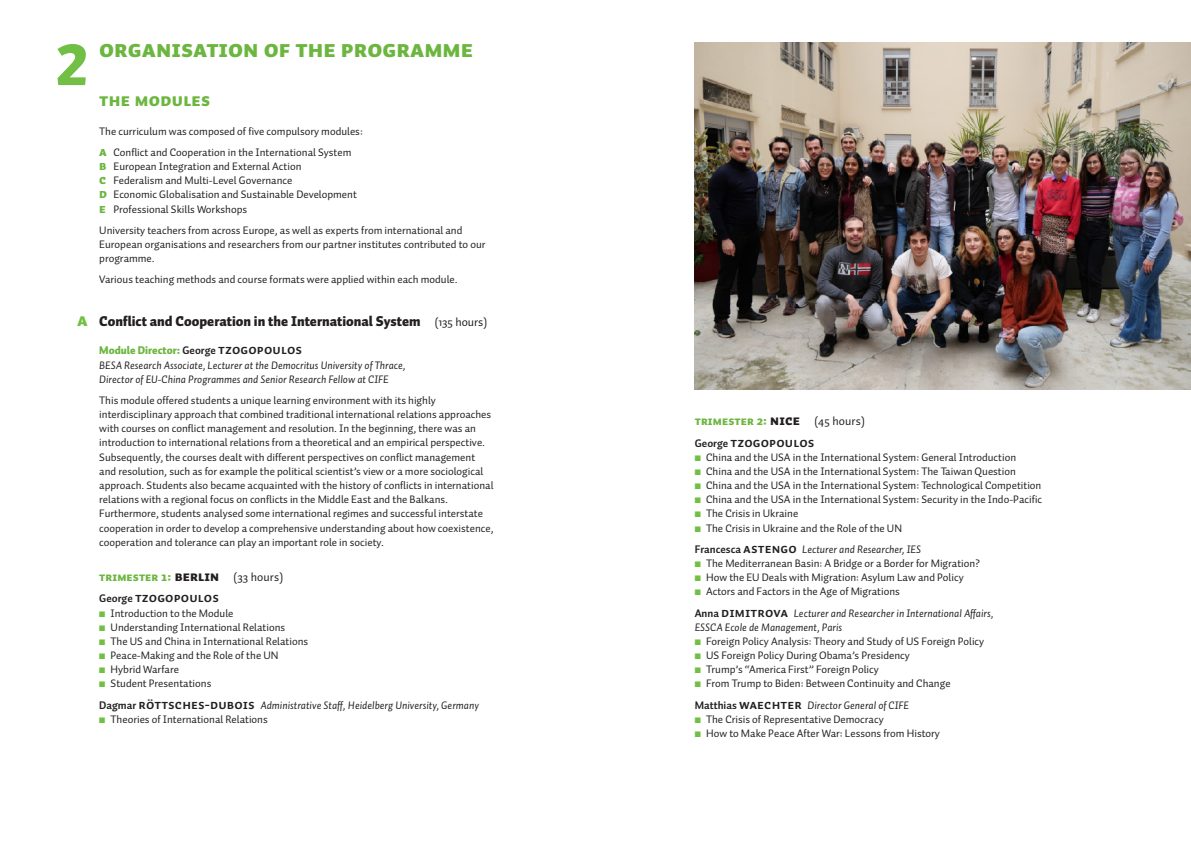
<style>
.page{position:relative;width:1191px;height:842px;background:#fff}
.page>*{position:absolute;margin:0;border:0;box-sizing:border-box;transform-origin:0 0}
.t1{font:900 58px "Auto Pro";color:#71bf44}
.t2{font:24px "Auto Pro Black Small Caps";color:#6cb640}
.t3{font:18px "Auto Pro Black Small Caps";letter-spacing:.02em;color:#6cb640}
.t4{font:900 14px "Auto Pro";color:#231f20}
.t5{font:13.5px "Auto Pro Bold Small Caps";letter-spacing:.01em;color:#231f20}
.t6{font:12px "Auto Pro Black Small Caps";letter-spacing:.01em;color:#6cb640}
.t7{font:11px/14.2px "Auto Pro";color:#231f20}
.t8{font:11px/14.2px "Auto Pro Regular Italic 1";color:#231f20}
.t9{font:900 11px "Auto Pro";color:#6cb640}
.s1{font-family:"Auto Pro Black Small Caps";font-size:13px;color:#6cb640}
.s2{font-family:"Auto Pro Black Small Caps";font-weight:400;font-size:18px;color:#71bf44}
.s3{font-weight:400;font-size:12px}
.s4{font-weight:700;color:#231f20}
.s5{font-family:"Auto Pro Bold Small Caps";font-weight:400;font-size:13.5px;color:#231f20}
.s6{font-size:14px;color:#231f20}
.s7{font-family:"Auto Pro";color:#231f20}
.s8{font-family:"Auto Pro";font-weight:700;font-size:11px}
.s9{color:#71bf44}
.s10{font-family:"Auto Pro";font-weight:700}
.s11{font-family:"Auto Pro Bold Small Caps";font-size:13.5px}
</style>
<div class="page">
<img style="left:694px;top:43px;width:497px;height:347px">
<h1 class="t1" style="left:56px;top:23px;width:34px">2</h1>
<h2 class="t2" style="left:99px;top:31px;width:375px">organisation of the programme</h2>
<h3 class="t3" style="left:99px;top:87px;width:113px">the modules</h3>
<p class="t7" style="left:99px;top:120px;width:265px;line-height:21.3px">The curriculum was composed of five compulsory modules: <span class="s1">a</span> Conflict and Cooperation in the International System</p>
<p class="t7" style="left:99px;top:159px;width:259px"><span class="s1">b</span> European Integration and External Action<br><span class="s1">c</span> Federalism and Multi-Level Governance<br><span class="s1">d</span> Economic Globalisation and Sustainable Development <span class="s1">e</span> Professional Skills Workshops</p>
<p class="t7" style="left:99px;top:223px;width:388px">University teachers from across Europe, as well as experts from international and<br>European organisations and researchers from our partner institutes contributed to our programme.</p>
<p class="t7" style="left:99px;top:272px;width:360px">Various teaching methods and course formats were applied within each module.</p>
<p class="t4" style="left:77px;top:311px;width:411px"><span class="s2">a</span> Conflict and Cooperation in the International System <span class="s3">(135 hours)</span></p>
<p class="t9" style="left:99px;top:343px;width:204px">Module Director: <span class="s4">George</span> <span class="s5">tzogopoulos</span></p>
<p class="t8" style="left:99px;top:357px;width:308px">BESA Research Associate, Lecturer at the Democritus University of Thrace,<br>Director of EU-China Programmes and Senior Research Fellow at CIFE</p>
<p class="t7" style="left:99px;top:393px;width:396px">This module offered students a unique learning environment with its highly interdisciplinary approach that combined traditional international relations approaches with courses on conflict management and resolution. In the beginning, there was an introduction to international relations from a theoretical and an empirical perspective.<br>Subsequently, the courses dealt with different perspectives on conflict management and resolution, such as for example the political scientist’s view or a more sociological approach. Students also became acquainted with the history of conflicts in international relations with a regional focus on conflicts in the Middle East and the Balkans.<br>Furthermore, students analysed some international regimes and successful interstate cooperation in order to develop a comprehensive understanding about how coexistence, cooperation and tolerance can play an important role in society.</p>
<p class="t6" style="left:99px;top:568px;width:185px">trimester 1: <span class="s6">berlin</span> <span class="s7">(33 hours)</span></p>
<p class="t5" style="left:99px;top:588px;width:121px"><span class="s8">George</span> tzogopoulos</p>
<p class="t7" style="left:99px;top:605px;width:136px"><span class="s9">■</span> Introduction to the Module</p>
<p class="t7" style="left:99px;top:620px;width:187px"><span class="s9">■</span> Understanding International Relations</p>
<p class="t7" style="left:99px;top:634px;width:210px"><span class="s9">■</span> The US and China in International Relations</p>
<p class="t7" style="left:99px;top:648px;width:181px"><span class="s9">■</span> Peace-Making and the Role of the UN</p>
<p class="t7" style="left:99px;top:662px;width:81px"><span class="s9">■</span> Hybrid Warfare</p>
<p class="t7" style="left:99px;top:676px;width:114px"><span class="s9">■</span> Student Presentations</p>
<p class="t8" style="left:99px;top:698px;width:381px"><span class="s10">Dagmar</span> <span class="s11">röttsches-dubois</span> Administrative Staff, Heidelberg University, Germany</p>
<p class="t7" style="left:99px;top:712px;width:170px"><span class="s9">■</span> Theories of International Relations</p>
<p class="t6" style="left:694px;top:412px;width:171px">trimester 2: <span class="s6">nice</span> <span class="s7">(45 hours)</span></p>
<p class="t5" style="left:694px;top:432px;width:121px"><span class="s8">George</span> tzogopoulos</p>
<p class="t7" style="left:694px;top:450px;width:323px"><span class="s9">■</span> China and the USA in the International System: General Introduction</p>
<p class="t7" style="left:694px;top:464px;width:323px"><span class="s9">■</span> China and the USA in the International System: The Taiwan Question</p>
<p class="t7" style="left:694px;top:478px;width:348px"><span class="s9">■</span> China and the USA in the International System: Technological Competition</p>
<p class="t7" style="left:694px;top:492px;width:349px"><span class="s9">■</span> China and the USA in the International System: Security in the Indo-Pacific</p>
<p class="t7" style="left:694px;top:506px;width:105px"><span class="s9">■</span> The Crisis in Ukraine</p>
<p class="t7" style="left:694px;top:520px;width:209px"><span class="s9">■</span> The Crisis in Ukraine and the Role of the UN</p>
<p class="t8" style="left:694px;top:542px;width:228px"><span class="s10">Francesca</span> <span class="s11">astengo</span> Lecturer and Researcher, IES</p>
<p class="t7" style="left:694px;top:556px;width:286px"><span class="s9">■</span> The Mediterranean Basin: A Bridge or a Border for Migration?</p>
<p class="t7" style="left:694px;top:570px;width:270px"><span class="s9">■</span> How the EU Deals with Migration: Asylum Law and Policy</p>
<p class="t7" style="left:694px;top:584px;width:207px"><span class="s9">■</span> Actors and Factors in the Age of Migrations</p>
<p class="t8" style="left:694px;top:605px;width:300px"><span class="s10">Anna</span> <span class="s11">dimitrova</span> Lecturer and Researcher in International Affairs,<br>ESSCA Ecole de Management, Paris</p>
<p class="t7" style="left:694px;top:634px;width:291px"><span class="s9">■</span> Foreign Policy Analysis: Theory and Study of US Foreign Policy</p>
<p class="t7" style="left:694px;top:648px;width:217px"><span class="s9">■</span> US Foreign Policy During Obama’s Presidency</p>
<p class="t7" style="left:694px;top:662px;width:186px"><span class="s9">■</span> Trump’s “America First” Foreign Policy</p>
<p class="t7" style="left:694px;top:676px;width:257px"><span class="s9">■</span> From Trump to Biden: Between Continuity and Change</p>
<p class="t8" style="left:694px;top:698px;width:216px"><span class="s10">Matthias</span> <span class="s11">waechter</span> Director General of CIFE</p>
<p class="t7" style="left:694px;top:712px;width:190px"><span class="s9">■</span> The Crisis of Representative Democracy</p>
<p class="t7" style="left:694px;top:726px;width:247px"><span class="s9">■</span> How to Make Peace After War: Lessons from History</p>
</div>
